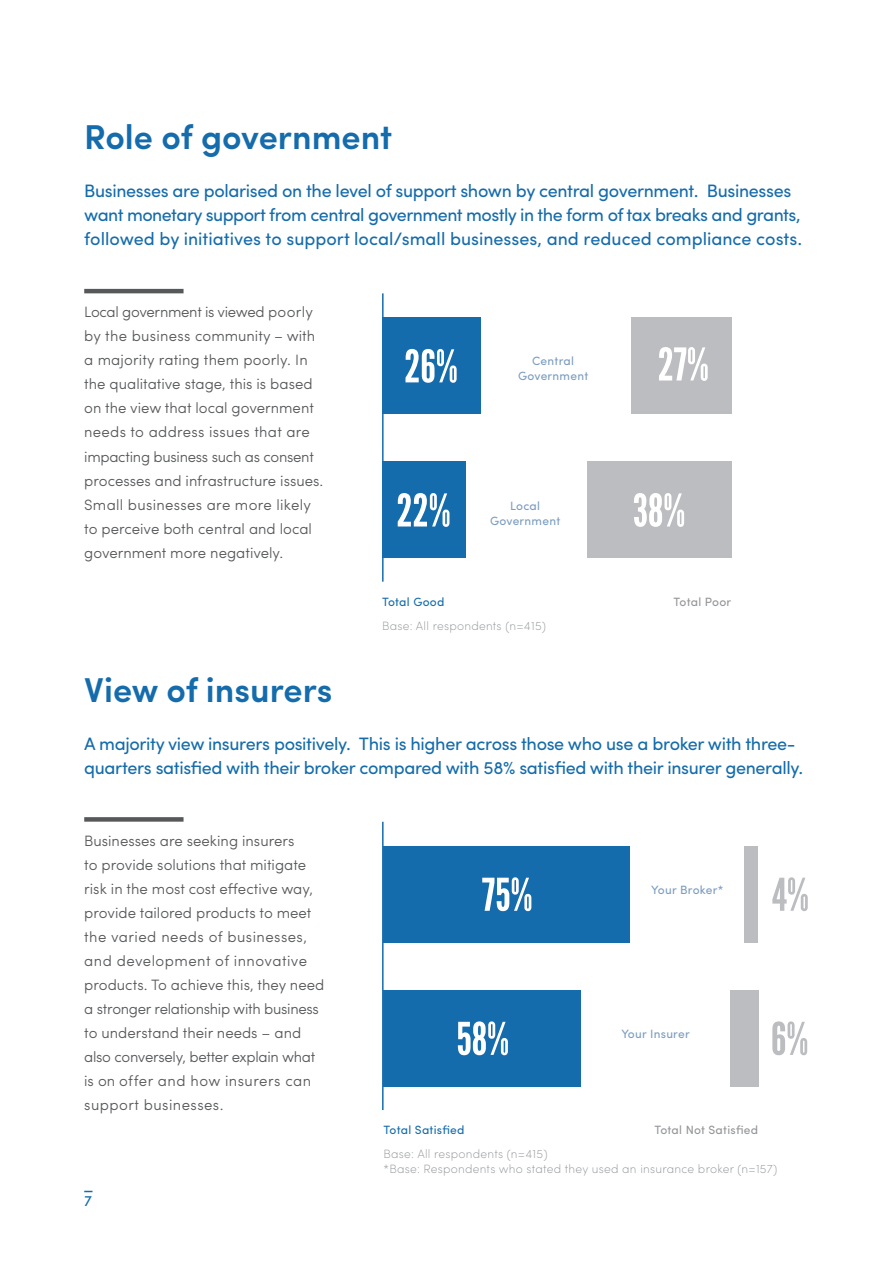
<style>
.page{position:relative;width:892px;height:1262px;background:#fff}
.page>*{position:absolute;margin:0;border:0;box-sizing:border-box;transform-origin:0 0}
.Heading{font:600 34.5px "Sofia Pro";color:#156cac}
.Intro_para{font:18px/24px "Sofia Pro";letter-spacing:-.02em;color:#156cac}
.BC{font:300 15px/24px "Sofia Pro";color:#57585a}
.Page{font:15px "Sofia Pro";color:#156cac}
.caption_light_grey{font:200 12px/15px "Sofia Pro";letter-spacing:.02em;color:#939598}
.caption_light_grey-2{font:12px/15px "Sofia Pro";letter-spacing:.02em;color:#7b9dc0;text-align:center}
.caption_light_grey-3{font:12px "Sofia Pro";letter-spacing:.02em;color:#939598}
.caption_light_grey-4{font:12px "Sofia Pro";letter-spacing:.02em;color:#156cac}
</style>
<div class="page">
<svg style="left:84px;top:817px;width:99px;height:4px"></svg>
<div style="left:383px;top:846px;width:247px;height:96px;background:#156cac"></div>
<div style="left:383px;top:990px;width:197px;height:96px;background:#156cac"></div>
<div style="left:729px;top:990px;width:28px;height:96px;background:#bcbdc0"></div>
<div style="left:744px;top:846px;width:13px;height:96px;background:#bcbdc0"></div>
<svg style="left:482px;top:877px;width:49px;height:33px"></svg>
<svg style="left:457px;top:1021px;width:50px;height:33px"></svg>
<svg style="left:772px;top:877px;width:35px;height:33px"></svg>
<svg style="left:772px;top:1021px;width:34px;height:33px"></svg>
<hr style="left:382px;top:821px;width:1px;height:288px;background:#156cac">
<hr style="left:84px;top:289px;width:99px;height:4px;background:#57585a">
<div style="left:382px;top:318px;width:98px;height:96px;background:#156cac"></div>
<div style="left:382px;top:462px;width:83px;height:96px;background:#156cac"></div>
<div style="left:586px;top:462px;width:144px;height:96px;background:#bcbdc0"></div>
<div style="left:630px;top:318px;width:100px;height:96px;background:#bcbdc0"></div>
<svg style="left:405px;top:349px;width:51px;height:33px"></svg>
<svg style="left:397px;top:493px;width:52px;height:33px"></svg>
<svg style="left:659px;top:347px;width:48px;height:34px"></svg>
<svg style="left:634px;top:493px;width:49px;height:33px"></svg>
<hr style="left:382px;top:293px;width:1px;height:288px;background:#156cac">
<p class="Heading" style="left:84px;top:111px;width:309px">Role of government</p>
<p class="Intro_para" style="left:84px;top:178px;width:719px">Businesses are polarised on the level of support shown by central government. Businesses want monetary support from central government mostly in the form of tax breaks and grants, followed by initiatives to support local/small businesses, and reduced compliance costs.</p>
<p class="BC" style="left:84px;top:299px;width:240px">Local government is viewed poorly by the business community – with a majority rating them poorly. In the qualitative stage, this is based on the view that local government needs to address issues that are impacting business such as consent processes and infrastructure issues.<br>Small businesses are more likely to perceive both central and local government more negatively.</p>
<p class="caption_light_grey-2" style="left:518px;top:353px;width:72px">Central<br>Government</p>
<p class="caption_light_grey-2" style="left:490px;top:497px;width:72px">Local<br>Government</p>
<p class="caption_light_grey-4" style="left:382px;top:592px;width:64px">Total Good</p>
<p class="caption_light_grey-3" style="left:673px;top:592px;width:59px">Total Poor</p>
<p class="caption_light_grey" style="left:382px;top:617px;width:165px">Base: All respondents (n=415)</p>
<p class="Heading" style="left:84px;top:663px;width:249px">View of insurers</p>
<p class="Intro_para" style="left:84px;top:730px;width:720px">A majority view insurers positively. This is higher across those who use a broker with three&shy;quarters satisfied with their broker compared with 58% satisfied with their insurer generally.</p>
<p class="BC" style="left:84px;top:827px;width:241px">Businesses are seeking insurers<br>to provide solutions that mitigate risk in the most cost effective way, provide tailored products to meet the varied needs of businesses, and development of innovative products. To achieve this, they need a stronger relationship with business to understand their needs – and also conversely, better explain what is on offer and how insurers can support businesses.</p>
<p class="Page" style="left:84px;top:1189px;width:9px">7</p>
<p class="caption_light_grey-2" style="left:651px;top:881px;width:73px">Your Broker*</p>
<p class="caption_light_grey-2" style="left:621px;top:1025px;width:70px">Your Insurer</p>
<p class="caption_light_grey-4" style="left:383px;top:1120px;width:82px">Total Satisfied</p>
<p class="caption_light_grey-3" style="left:654px;top:1120px;width:105px">Total Not Satisfied</p>
<p class="caption_light_grey" style="left:383px;top:1145px;width:395px">Base: All respondents (n=415)<br>*Base: Respondents who stated they used an insurance broker (n=157)</p>
</div>
